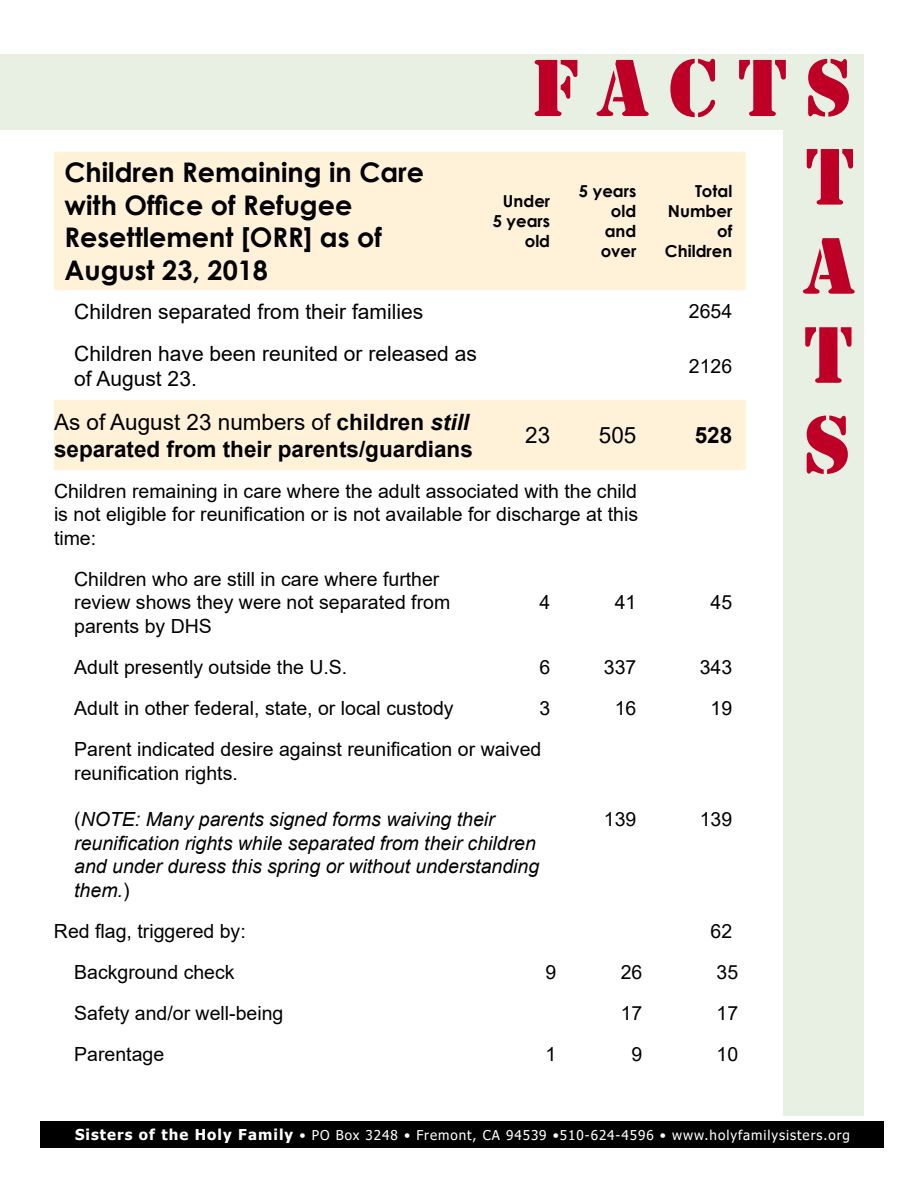
<style>
.page{position:relative;width:918px;height:1188px;background:#fff}
.page>*{position:absolute;margin:0;border:0;box-sizing:border-box;transform-origin:0 0}
.t1{font:75px "Stencil Std";color:#be0027}
.t2{font:74.25px/89.1px "Stencil Std";color:#be0027;text-align:justify}
.t3{font:700 27px/32.4px "Century Gothic";color:#000}
.t4{font:700 22.5px/27px "Arial";color:#000}
.t5{font:22.5px "Arial";color:#000}
.t6{font:21px/25.2px "Arial";color:#000}
.t7{font:19.5px/23.4px "Arial";color:#000}
.t8{font:italic 19.5px/23.4px "Arial";color:#000}
.t9{font:700 16.5px/19.8px "Century Gothic";color:#000;text-align:right}
.t10{font:13.5px "Tahoma";letter-spacing:.07em;color:#fff}
.s1{font-size:74.25px}
.s2{font-weight:400}
.s3{font-style:italic}
.s4{font-style:normal}
.s5{font-weight:700;font-size:15px}
</style>
<div class="page">
<div style="left:0;top:54px;width:864px;height:76px;background:#e7f0e2"></div>
<div style="left:783px;top:54px;width:81px;height:1062px;background:#e7f0e2"></div>
<svg style="left:54px;top:152px;width:692px;height:318px;fill:#fff2d9"></svg>
<div style="left:40px;top:1121px;width:844px;height:26px;background:#000"></div>
<h1 class="t1" style="left:531px;top:40px;width:322px">FACT<span class="s1">S</span></h1>
<h2 class="t2" style="left:804px;top:133px;width:53px">T A T</h2>
<h1 class="t1" style="left:804px;top:396px;width:49px">S</h1>
<h3 class="t3" style="left:64px;top:155px;width:361px">Children Remaining in Care with Office of Refugee<br>Resettlement [ORR] as of<br>August 23, 2018</h3>
<p class="t9" style="left:493px;top:191px;width:59px">Under<br>5 years old</p>
<p class="t9" style="left:579px;top:181px;width:59px">5 years old and over</p>
<p class="t9" style="left:665px;top:181px;width:69px">Total<br>Number of<br>Children</p>
<p class="t6" style="left:74px;top:299px;width:350px">Children separated from their families</p>
<p class="t7" style="left:689px;top:300px;width:45px">2654</p>
<p class="t6" style="left:74px;top:341px;width:404px">Children have been reunited or released as of August 23.</p>
<p class="t7" style="left:689px;top:354px;width:45px">2126</p>
<p class="t4" style="left:54px;top:409px;width:420px"><span class="s2">As of August 23 numbers of</span> children <span class="s3">still </span>separated from their parents/guardians</p>
<p class="t5" style="left:525px;top:420px;width:27px">23</p>
<p class="t5" style="left:599px;top:420px;width:39px">505</p>
<p class="t4" style="left:695px;top:422px;width:39px">528</p>
<p class="t7" style="left:54px;top:479px;width:586px;text-align:justify">Children remaining in care where the adult associated with the child is not eligible for reunification or is not available for discharge at this time:</p>
<p class="t7" style="left:74px;top:567px;width:378px">Children who are still in care where further review shows they were not separated from parents by DHS</p>
<p class="t7" style="left:539px;top:591px;width:12px">4</p>
<p class="t7" style="left:615px;top:591px;width:23px">41</p>
<p class="t7" style="left:711px;top:591px;width:23px">45</p>
<p class="t7" style="left:74px;top:655px;width:275px">Adult presently outside the U.S.</p>
<p class="t7" style="left:539px;top:655px;width:12px">6</p>
<p class="t7" style="left:604px;top:655px;width:34px">337</p>
<p class="t7" style="left:700px;top:655px;width:34px">343</p>
<p class="t7" style="left:74px;top:696px;width:381px">Adult in other federal, state, or local custody</p>
<p class="t7" style="left:539px;top:696px;width:12px">3</p>
<p class="t7" style="left:615px;top:696px;width:23px">16</p>
<p class="t7" style="left:711px;top:696px;width:23px">19</p>
<p class="t7" style="left:74px;top:738px;width:469px">Parent indicated desire against reunification or waived reunification rights.</p>
<p class="t8" style="left:74px;top:808px;width:466px"><span class="s4">(</span>NOTE: Many parents signed forms waiving their reunification rights while separated from their children and under duress this spring or without understanding them.<span class="s4">)</span></p>
<p class="t7" style="left:604px;top:808px;width:34px">139</p>
<p class="t7" style="left:700px;top:808px;width:34px">139</p>
<p class="t7" style="left:54px;top:919px;width:193px">Red flag, triggered by:</p>
<p class="t7" style="left:711px;top:919px;width:23px">62</p>
<p class="t7" style="left:74px;top:960px;width:162px">Background check</p>
<p class="t7" style="left:545px;top:960px;width:12px">9</p>
<p class="t7" style="left:621px;top:960px;width:23px">26</p>
<p class="t7" style="left:717px;top:960px;width:23px">35</p>
<p class="t7" style="left:74px;top:1002px;width:211px">Safety and/or well-being</p>
<p class="t7" style="left:621px;top:1002px;width:23px">17</p>
<p class="t7" style="left:717px;top:1002px;width:23px">17</p>
<p class="t7" style="left:74px;top:1043px;width:91px">Parentage</p>
<p class="t7" style="left:545px;top:1043px;width:12px">1</p>
<p class="t7" style="left:632px;top:1043px;width:12px">9</p>
<p class="t7" style="left:717px;top:1043px;width:23px">10</p>
<p class="t10" style="left:75px;top:1126px;width:776px"><span class="s5">Sisters of the Holy Family</span> • PO Box 3248 • Fremont, CA 94539 •510-624-4596 • www.holyfamilysisters.org</p>
</div>
